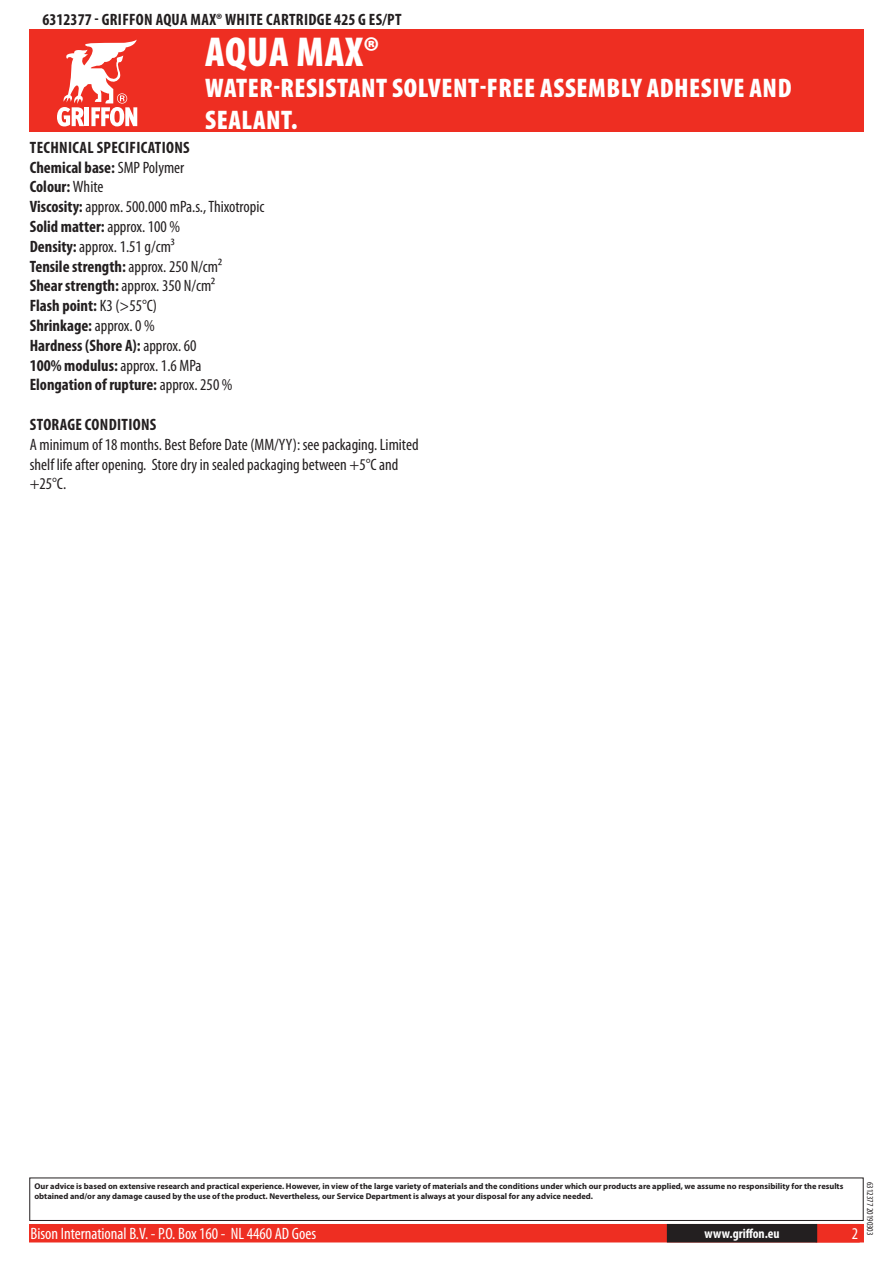
<style>
.page{position:relative;width:893px;height:1263px;background:#fff}
.page>*{position:absolute;margin:0;border:0;box-sizing:border-box;transform-origin:0 0}
.t1{font:900 condensed 42px "Myriad Pro";color:#fff}
.t2{font:900 condensed 27px/32.4px "Myriad Pro";letter-spacing:.02em;color:#fff}
.t3{font:700 condensed 16.5px/19.8px "Myriad Pro";letter-spacing:.02em;color:#231f20}
.t4{font:condensed 16.5px/19.8px "Myriad Pro";color:#231f20}
.t5{font:condensed 16.5px "Myriad Pro";color:#fff}
.t6{font:700 condensed 13.5px "Myriad Pro";color:#fff}
.t7{font:condensed 9px "Myriad Pro";color:#231f20}
.t8{font:700 8.4px/10.1px "Myriad Pro";color:#231f20}
.s1{font-weight:400}
</style>
<div class="page">
<div style="left:30px;top:1225px;width:833px;height:17px;background:#ee2e22"></div>
<div style="left:29px;top:1224px;width:835px;height:18px;border:2px solid #ee2e22"></div>
<div style="left:816px;top:1224px;width:44px;height:18px;border:2px solid #ee2e22"></div>
<div style="left:668px;top:1225px;width:148px;height:17px;background:#231f20"></div>
<div style="left:667px;top:1224px;width:150px;height:18px;border:2px solid #231f20"></div>
<div style="left:29px;top:1177px;width:835px;height:44px;border:1px solid #231f20"></div>
<div style="left:30px;top:30px;width:834px;height:102px;background:#ee2e22"></div>
<svg style="left:57px;top:39px;width:80px;height:87px"></svg>
<p class="t3" style="left:43px;top:9px;width:360px">6312377 - Griffon Aqua Max® White Cartridge 425 g ES/PT</p>
<h1 class="t1" style="left:205px;top:25px;width:175px">AQUA MAX®</h1>
<h2 class="t2" style="left:205px;top:71px;width:588px">WATER-RESISTANT SOLVENT-FREE ASSEMBLY ADHESIVE AND<br>SEALANT.</h2>
<p class="t3" style="left:30px;top:137px;width:236px">Technical specifications<br>Chemical base: <span class="s1">SMP Polymer<br></span>Colour: <span class="s1">White<br></span>Viscosity: <span class="s1">approx. 500.000 mPa.s., Thixotropic<br></span>Solid matter: <span class="s1">approx. 100 %<br></span>Density: <span class="s1">approx. 1.51 g/cm³<br></span>Tensile strength: <span class="s1">approx. 250 N/cm²<br></span>Shear strength: <span class="s1">approx. 350 N/cm²<br></span>Flash point: <span class="s1">K3 (&gt;55°C)<br></span>Shrinkage: <span class="s1">approx. 0 %<br></span>Hardness (Shore A): <span class="s1">approx. 60<br></span>100% modulus: <span class="s1">approx. 1.6 MPa<br></span>Elongation of rupture: <span class="s1">approx. 250 %</span></p>
<p class="t3" style="left:30px;top:414px;width:127px">Storage conditions</p>
<p class="t4" style="left:30px;top:434px;width:390px">A minimum of 18 months. Best Before Date (MM/YY): see packaging. Limited shelf life after opening. Store dry in sealed packaging between +5°C and +25°C.</p>
<p class="t8" style="left:34px;top:1181px;width:810px">Our advice is based on extensive research and practical experience. However, in view of the large variety of materials and the conditions under which our products are applied, we assume no responsibility for the results obtained and/or any damage caused by the use of the product. Nevertheless, our Service Department is always at your disposal for any advice needed.</p>
<p class="t5" style="left:31px;top:1224px;width:287px">Bison International B.V. - P.O. Box 160 - NL 4460 AD Goes</p>
<p class="t6" style="left:704px;top:1225px;width:77px">www.griffon.eu</p>
<p class="t5" style="left:852px;top:1224px;width:8px">2</p>
<p class="t7" style="left:875px;top:1182px;width:55px;rotate:90deg">6312377 20190303</p>
</div>
